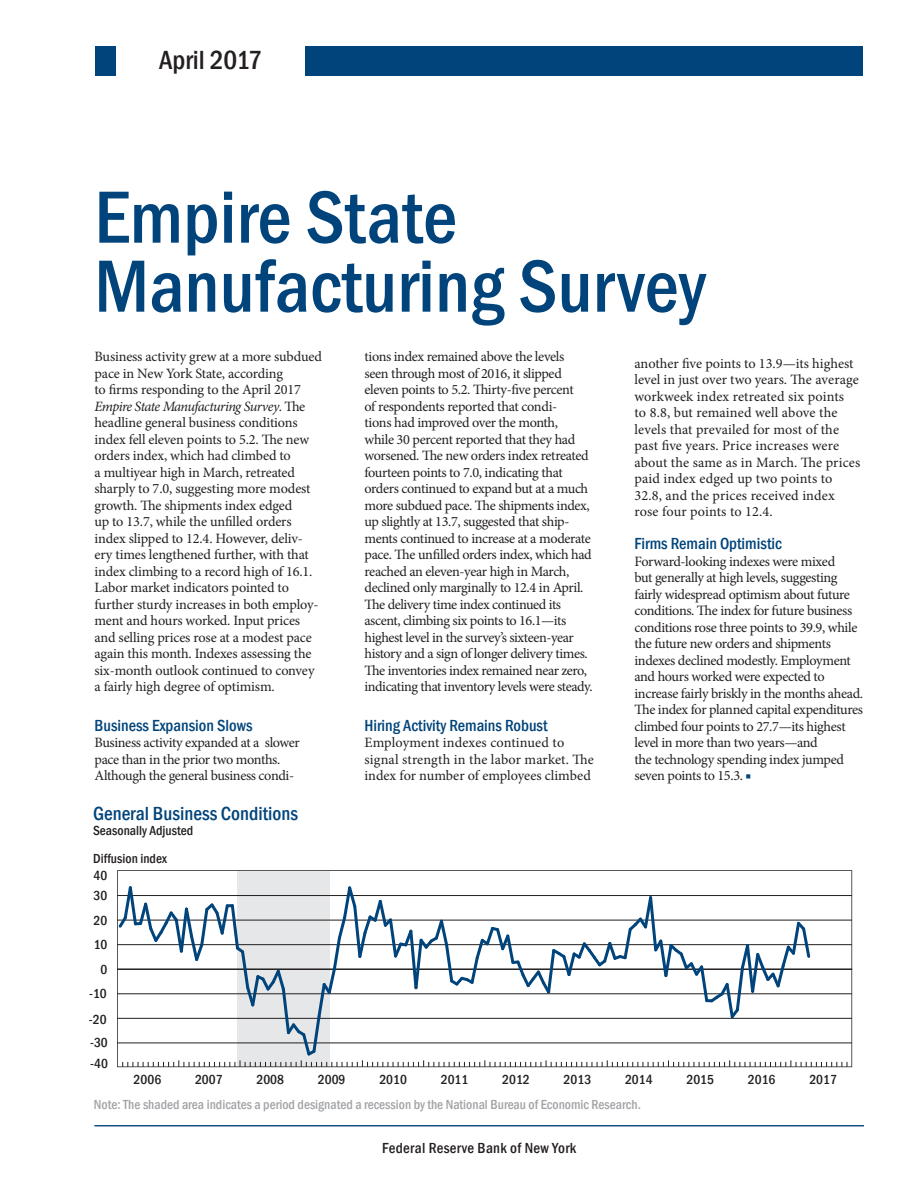
<style>
.page{position:relative;width:918px;height:1188px;background:#fff}
.page>*{position:absolute;margin:0;border:0;box-sizing:border-box;transform-origin:0 0}
.t1{font:500 condensed 76.5px "Franklin Gothic";color:#00447b}
.t2{font:500 condensed 27px "Franklin Gothic";color:#231f20}
.t3{font:500 condensed 19.5px "Franklin Gothic";color:#00447b}
.Subhead1{font:500 condensed 16.5px "Franklin Gothic";color:#00447b}
.Body_no_indent{font:500 condensed 16.5px "Franklin Gothic";color:#00447b}
.t4{font:500 condensed 15px "Franklin Gothic";letter-spacing:.02em;color:#231f20}
.Body_no_indent-2{font:14.25px/16.5px "Minion Pro";letter-spacing:-.02em;color:#231f20}
.Body_no_indent-3{font:14.25px/16.5px "Minion Pro";letter-spacing:.005em;color:#231f20}
.t5{font:500 condensed 13.5px "Franklin Gothic";color:#231f20}
.t6{font:500 condensed 13.5px "Franklin Gothic";color:#a1a3a6}
.s1{font-style:italic}
.s2{color:#00447b}
</style>
<div class="page">
<div style="left:95px;top:46px;width:768px;height:30px;background:#00447b"></div>
<div style="left:116px;top:44px;width:189px;height:32px;background:#fff"></div>
<hr style="left:94px;top:1125px;width:770px;height:1px;background:#00447b">
<svg style="left:117px;top:870px;width:735px;height:197px"></svg>
<svg style="left:117px;top:884px;width:731px;height:183px"></svg>
<p class="t2" style="left:159px;top:43px;width:104px">April 2017</p>
<p class="t1" style="left:94px;top:167px;width:364px">Empire State</p>
<p class="t1" style="left:94px;top:236px;width:613px">Manufacturing Survey</p>
<p class="Body_no_indent-2" style="left:94px;top:349px;width:229px">Business activity grew at a more subdued pace in New York State, according<br>to firms responding to the April 2017<br><span class="s1">Empire State Manufacturing Survey</span>. The headline general business conditions index fell eleven points to 5.2. The new orders index, which had climbed to<br>a multiyear high in March, retreated sharply to 7.0, suggesting more modest growth. The shipments index edged<br>up to 13.7, while the unfilled orders index slipped to 12.4. However, deliv&shy;ery times lengthened further, with that index climbing to a record high of 16.1.<br>Labor market indicators pointed to further sturdy increases in both employ&shy;ment and hours worked. Input prices and selling prices rose at a modest pace again this month. Indexes assessing the six-month outlook continued to convey a fairly high degree of optimism.</p>
<p class="Subhead1" style="left:94px;top:715px;width:160px">Business Expansion Slows</p>
<p class="Body_no_indent-2" style="left:94px;top:735px;width:207px">Business activity expanded at a slower pace than in the prior two months.<br>Although the general business condi-</p>
<p class="t3" style="left:93px;top:800px;width:206px">General Business Conditions</p>
<p class="t5" style="left:93px;top:821px;width:102px">Seasonally Adjusted</p>
<p class="t5" style="left:93px;top:850px;width:75px">Diffusion index</p>
<p class="t5" style="left:94px;top:867px;width:15px">40</p>
<p class="t5" style="left:94px;top:887px;width:15px">30</p>
<p class="t5" style="left:94px;top:912px;width:15px">20</p>
<p class="t5" style="left:94px;top:936px;width:15px">10</p>
<p class="t5" style="left:100px;top:961px;width:8px">0</p>
<p class="t5" style="left:89px;top:985px;width:19px">-10</p>
<p class="t5" style="left:89px;top:1010px;width:19px">-20</p>
<p class="t5" style="left:90px;top:1034px;width:19px">-30</p>
<p class="t5" style="left:90px;top:1055px;width:19px">-40</p>
<p class="Body_no_indent-2" style="left:364px;top:349px;width:230px">tions index remained above the levels<br>seen through most of 2016, it slipped eleven points to 5.2. Thirty-five percent<br>of respondents reported that condi-<br>tions had improved over the month,<br>while 30 percent reported that they had worsened. The new orders index retreated fourteen points to 7.0, indicating that orders continued to expand but at a much more subdued pace. The shipments index, up slightly at 13.7, suggested that ship&shy;ments continued to increase at a moderate pace. The unfilled orders index, which had reached an eleven-year high in March, declined only marginally to 12.4 in April.<br>The delivery time index continued its ascent, climbing six points to 16.1—its highest level in the survey’s sixteen-year history and a sign of longer delivery times.<br>The inventories index remained near zero, indicating that inventory levels were steady.</p>
<p class="Body_no_indent" style="left:364px;top:714px;width:185px">Hiring Activity Remains Robust</p>
<p class="Body_no_indent-3" style="left:364px;top:734px;width:231px">Employment indexes continued to signal strength in the labor market. The index for number of employees climbed</p>
<p class="Body_no_indent-3" style="left:634px;top:355px;width:227px">another five points to 13.9—its highest level in just over two years. The average workweek index retreated six points<br>to 8.8, but remained well above the levels that prevailed for most of the past five years. Price increases were about the same as in March. The prices paid index edged up two points to 32.8, and the prices received index rose four points to 12.4.</p>
<p class="Subhead1" style="left:634px;top:533px;width:149px">Firms Remain Optimistic</p>
<p class="Body_no_indent-2" style="left:634px;top:553px;width:230px">Forward-looking indexes were mixed<br>but generally at high levels, suggesting fairly widespread optimism about future conditions. The index for future business conditions rose three points to 39.9, while the future new orders and shipments indexes declined modestly. Employment and hours worked were expected to increase fairly briskly in the months ahead.<br>The index for planned capital expenditures climbed four points to 27.7—its highest level in more than two years—and<br>the technology spending index jumped seven points to 15.3. <span class="s2">■</span></p>
<p class="t5" style="left:134px;top:1070px;width:29px">2006</p>
<p class="t5" style="left:195px;top:1070px;width:29px">2007</p>
<p class="t5" style="left:257px;top:1070px;width:29px">2008</p>
<p class="t5" style="left:318px;top:1070px;width:29px">2009</p>
<p class="t5" style="left:379px;top:1070px;width:29px">2010</p>
<p class="t5" style="left:441px;top:1070px;width:29px">2011</p>
<p class="t5" style="left:502px;top:1070px;width:29px">2012</p>
<p class="t5" style="left:564px;top:1070px;width:29px">2013</p>
<p class="t5" style="left:625px;top:1070px;width:29px">2014</p>
<p class="t5" style="left:686px;top:1070px;width:29px">2015</p>
<p class="t5" style="left:748px;top:1070px;width:29px">2016</p>
<p class="t5" style="left:809px;top:1070px;width:29px">2017</p>
<p class="t6" style="left:94px;top:1096px;width:549px">Note: The shaded area indicates a period designated a recession by the National Bureau of Economic Research.</p>
<p class="t4" style="left:382px;top:1138px;width:196px">Federal Reserve Bank of New York</p>
</div>
